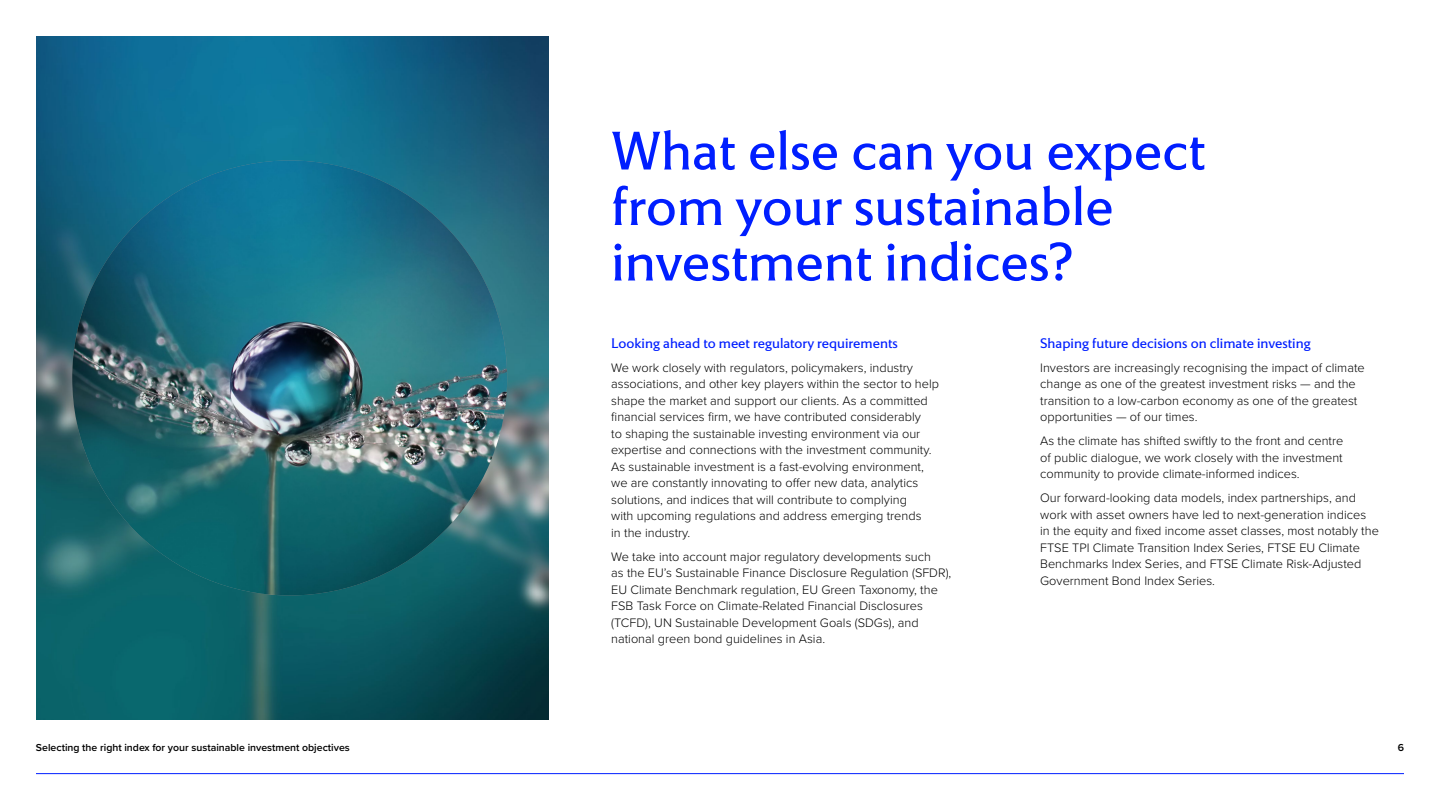
<style>
.page{position:relative;width:1440px;height:810px;background:#fff}
.page>*{position:absolute;margin:0;border:0;box-sizing:border-box;transform-origin:0 0}
.t1{font:55.5px/55.5px "LSEG Motto";color:#001eff}
.t2{font:14.25px "LSEG Motto";color:#001eff}
.t3{font:300 12.75px/16.5px "Proxima Nova";color:#000}
.t4{font:600 10.5px "Proxima Nova";color:#000}
</style>
<div class="page">
<hr style="left:36px;top:773px;width:1368px;height:1px;background:#001eff">
<img style="left:36px;top:36px;width:513px;height:684px">
<img style="left:72px;top:160px;width:435px;height:435px;border-radius:217px">
<h1 class="t1" style="left:611px;top:123px;width:596px">What else can you expect from your sustainable investment indices?</h1>
<p class="t2" style="left:611px;top:335px;width:288px">Looking ahead to meet regulatory requirements</p>
<p class="t3" style="left:611px;top:359px;width:329px">We work closely with regulators, policymakers, industry associations, and other key players within the sector to help shape the market and support our clients. As a committed financial services firm, we have contributed considerably<br>to shaping the sustainable investing environment via our expertise and connections with the investment community.<br>As sustainable investment is a fast-evolving environment, we are constantly innovating to offer new data, analytics solutions, and indices that will contribute to complying<br>with upcoming regulations and address emerging trends<br>in the industry.</p>
<p class="t3" style="left:611px;top:548px;width:342px">We take into account major regulatory developments such<br>as the EU’s Sustainable Finance Disclosure Regulation (SFDR), EU Climate Benchmark regulation, EU Green Taxonomy, the FSB Task Force on Climate-Related Financial Disclosures (TCFD), UN Sustainable Development Goals (SDGs), and national green bond guidelines in Asia.</p>
<p class="t2" style="left:1040px;top:335px;width:272px">Shaping future decisions on climate investing</p>
<p class="t3" style="left:1040px;top:359px;width:326px">Investors are increasingly recognising the impact of climate change as one of the greatest investment risks — and the transition to a low-carbon economy as one of the greatest opportunities — of our times.</p>
<p class="t3" style="left:1040px;top:432px;width:305px;text-align:justify">As the climate has shifted swiftly to the front and centre of public dialogue, we work closely with the investment community to provide climate-informed indices.</p>
<p class="t3" style="left:1040px;top:489px;width:340px">Our forward-looking data models, index partnerships, and work with asset owners have led to next-generation indices in the equity and fixed income asset classes, most notably the FTSE TPI Climate Transition Index Series, FTSE EU Climate Benchmarks Index Series, and FTSE Climate Risk-Adjusted Government Bond Index Series.</p>
<p class="t4" style="left:36px;top:740px;width:315px">Selecting the right index for your sustainable investment objectives</p>
<p class="t4" style="left:1398px;top:740px;width:8px">6</p>
</div>
